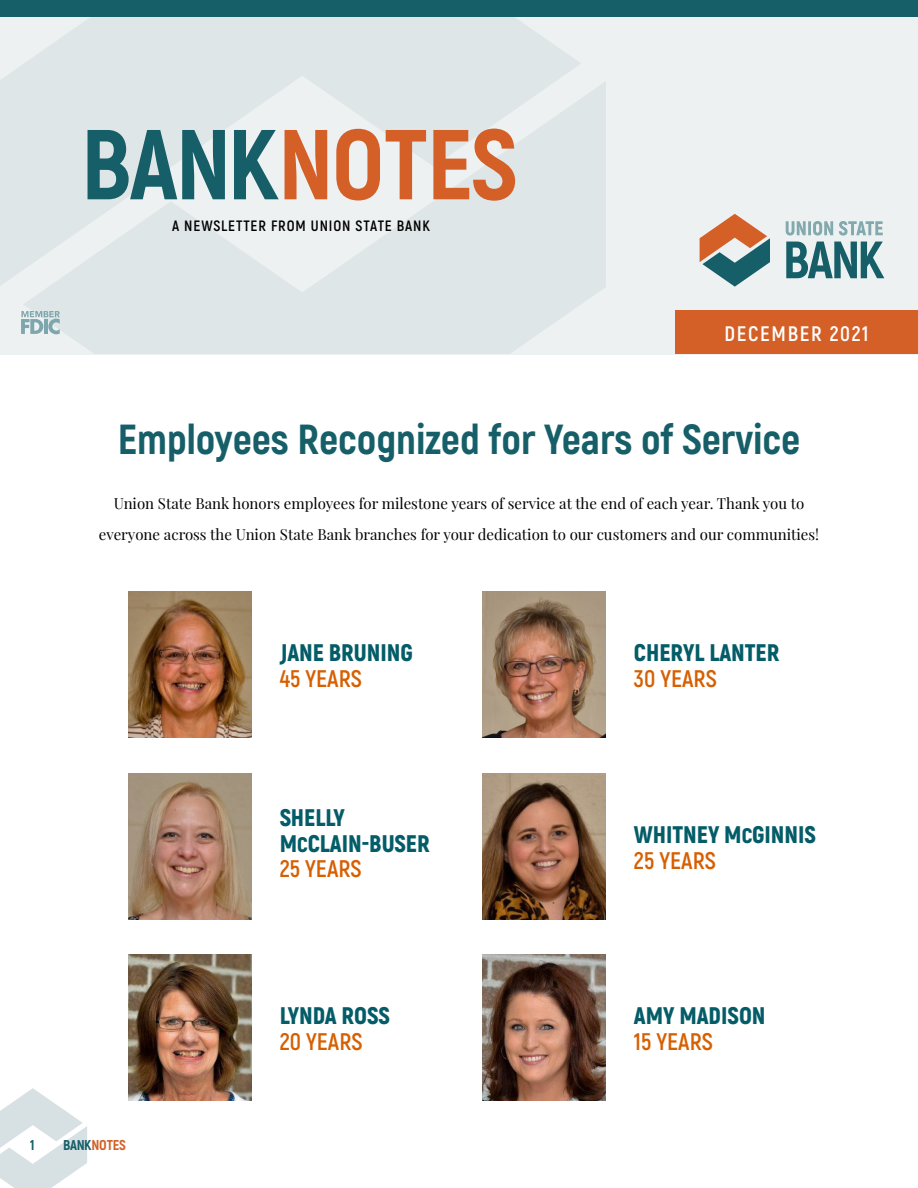
<style>
.page{position:relative;width:918px;height:1188px;background:#fff}
.page>*{position:absolute;margin:0;border:0;box-sizing:border-box;transform-origin:0 0}
.t1{font:800 99px "Akrobat";letter-spacing:-.02em;color:#d46027}
.t2{font:800 42px "Akrobat";color:#165f68}
.t3{font:900 24px/25.5px "Akrobat";color:#035c67}
.t4{font:700 21px "Akrobat";letter-spacing:.08em;color:#fff}
.t5{font:15px/31.5px "Playfair Display";color:#000;text-align:center}
.t6{font:700 15px "Akrobat";letter-spacing:.06em;color:#000}
.t7{font:800 14.4px "Akrobat";color:#165f68}
.t8{font:800 14.25px "Akrobat";letter-spacing:-.02em;color:#d46027}
.s1{color:#165f68}
.s2{font-weight:700;color:#d65f00}
.s3{font-size:21px}
</style>
<div class="page">
<svg style="left:0;top:1088px;width:87px;height:100px"></svg>
<div style="left:0;top:0;width:918px;height:354px;background:#eef1f2"></div>
<svg style="left:24px;top:82px;width:582px;height:272px;fill:#dfe6e7"></svg>
<svg style="left:0;top:16px;width:581px;height:270px;fill:#dfe6e7"></svg>
<svg style="left:700px;top:214px;width:70px;height:73px"></svg>
<svg style="left:786px;top:242px;width:98px;height:36px"></svg>
<svg style="left:786px;top:221px;width:97px;height:15px"></svg>
<div style="left:675px;top:311px;width:243px;height:43px;background:#d46027"></div>
<div style="left:0;top:0;width:918px;height:16px;background:#165f68"></div>
<svg style="left:21px;top:311px;width:39px;height:23px"></svg>
<img style="left:129px;top:592px;width:123px;height:146px">
<img style="left:129px;top:774px;width:123px;height:146px">
<img style="left:129px;top:955px;width:123px;height:146px">
<img style="left:483px;top:592px;width:123px;height:146px">
<img style="left:483px;top:774px;width:123px;height:146px">
<img style="left:483px;top:955px;width:123px;height:146px">
<p class="t1" style="left:81px;top:102px;width:438px"><span class="s1">BANK</span>NOTES</p>
<p class="t6" style="left:172px;top:216px;width:259px">A NEWSLETTER FROM UNION STATE BANK</p>
<p class="t4" style="left:725px;top:320px;width:145px">DECEMBER 2021</p>
<p class="t2" style="left:118px;top:412px;width:684px">Employees Recognized for Years of Service</p>
<p class="t5" style="left:99px;top:486px;width:722px">Union State Bank honors employees for milestone years of service at the end of each year. Thank you to everyone across the Union State Bank branches for your dedication to our customers and our communities!</p>
<p class="t7" style="left:30px;top:1136px;width:6px">1</p>
<p class="t8" style="left:63px;top:1136px;width:64px"><span class="s1">BANK</span>NOTES</p>
<p class="t3" style="left:280px;top:640px;width:135px">JANE BRUNING<br><span class="s2">45 YEARS</span></p>
<p class="t3" style="left:280px;top:805px;width:152px">SHELLY<br>M<span class="s3">C</span>CLAIN-BUSER<br><span class="s2">25 YEARS</span></p>
<p class="t3" style="left:280px;top:1003px;width:112px">LYNDA ROSS<br><span class="s2">20 YEARS</span></p>
<p class="t3" style="left:634px;top:640px;width:147px">CHERYL LANTER<br><span class="s2">30 YEARS</span></p>
<p class="t3" style="left:634px;top:822px;width:184px">WHITNEY M<span class="s3">C</span>GINNIS<br><span class="s2">25 YEARS</span></p>
<p class="t3" style="left:634px;top:1003px;width:133px">AMY MADISON<br><span class="s2">15 YEARS</span></p>
</div>
